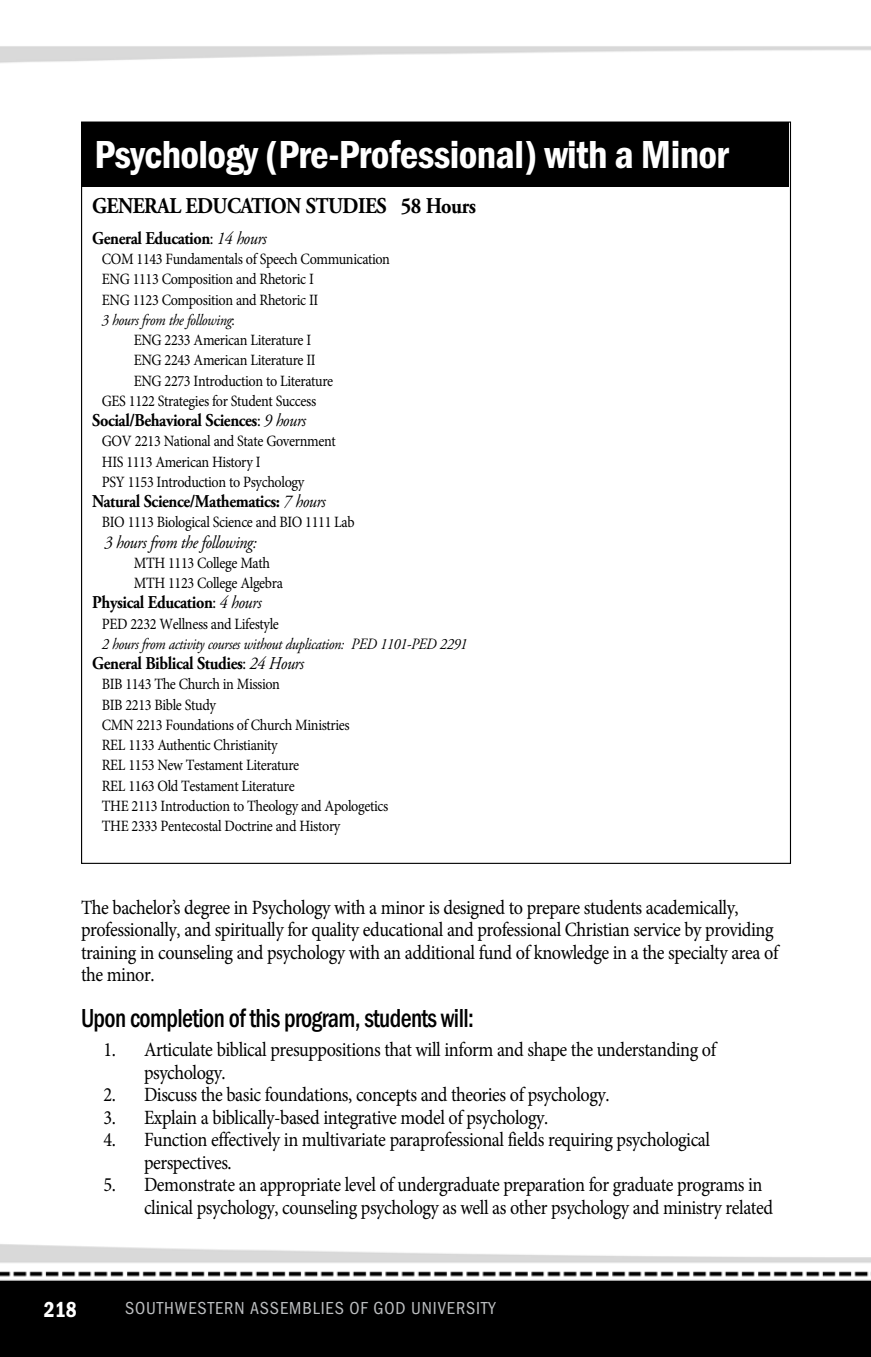
<style>
.page{position:relative;width:871px;height:1357px;background:#fff}
.page>*{position:absolute;margin:0;border:0;box-sizing:border-box;transform-origin:0 0}
.t1{font:40.5px "Franklin Gothic URW Con Dem";letter-spacing:-.015em;color:#fff}
.t2{font:500 27px "Franklin Gothic URW Con";letter-spacing:-.025em;color:#000;scale:.9 1}
.t3{font:700 22.5px "Adobe Garamond Pro";letter-spacing:-.025em;color:#000;scale:.9 1}
.t4{font:22.5px "Franklin Gothic URW Con Dem";color:#fff;scale:.95 1}
.t5{font:20.25px/22.5px "Minion Pro";letter-spacing:-.025em;color:#000;scale:.9 1}
.t6{font:700 18px "Adobe Garamond Pro";letter-spacing:-.025em;color:#000;scale:.9 1}
.t7{font:18px "Franklin Gothic URW Con Boo";letter-spacing:.05em;color:#bcbec0}
.t8{font:italic 18px "Adobe Garamond Pro";letter-spacing:-.025em;color:#000;scale:.9 1}
.t9{font:15.75px/20.2px "Minion Pro";letter-spacing:-.025em;color:#000;scale:.9 1}
.t10{font:italic 15.75px "Adobe Garamond Pro";letter-spacing:-.025em;color:#000;scale:.9 1}
.s1{font-family:"Minion Pro";font-weight:400}
.s2{font-weight:400;font-style:italic}
.s3{font-family:"Minion Pro";font-style:normal}
</style>
<div class="page">
<img style="left:0;top:46px;width:871px;height:1311px">
<div style="left:81px;top:123px;width:708px;height:64px;background:#000"></div>
<h1 class="t1" style="left:94px;top:128px;width:636px">Psychology (Pre-Professional) with a Minor</h1>
<p class="t3" style="left:92px;top:193px;width:428px">GENERAL EDUCATION STUDIES 58 Hours</p>
<p class="t6" style="left:92px;top:228px;width:195px">General Education<span class="s1">:</span> <span class="s2">14 hours</span></p>
<p class="t9" style="left:102px;top:249px;width:322px">COM 1143 Fundamentals of Speech Communication<br>ENG 1113 Composition and Rhetoric I<br>ENG 1123 Composition and Rhetoric II</p>
<p class="t10" style="left:102px;top:310px;width:149px">3 hours from the following<span class="s3">:</span></p>
<p class="t9" style="left:134px;top:330px;width:199px">ENG 2233 American Literature I</p>
<p class="t9" style="left:134px;top:350px;width:204px">ENG 2243 American Literature II</p>
<p class="t9" style="left:134px;top:370px;width:223px">ENG 2273 Introduction to Literature</p>
<p class="t9" style="left:102px;top:391px;width:240px">GES 1122 Strategies for Student Success</p>
<p class="t6" style="left:92px;top:410px;width:239px">Social/Behavioral Sciences<span class="s1">:</span> <span class="s2">9 hours</span></p>
<p class="t9" style="left:102px;top:431px;width:261px">GOV 2213 National and State Government<br>HIS 1113 American History I<br>PSY 1153 Introduction to Psychology</p>
<p class="t6" style="left:92px;top:491px;width:261px">Natural Science/Mathematics: <span class="s2">7 hours</span></p>
<p class="t9" style="left:102px;top:512px;width:282px">BIO 1113 Biological Science and BIO 1111 Lab</p>
<p class="t8" style="left:104px;top:531px;width:171px">3 hours from the following:</p>
<p class="t9" style="left:134px;top:553px;width:167px">MTH 1113 College Math<br>MTH 1123 College Algebra</p>
<p class="t6" style="left:92px;top:592px;width:190px">Physical Education<span class="s1">:</span> <span class="s2">4 hours</span></p>
<p class="t9" style="left:102px;top:613px;width:198px">PED 2232 Wellness and Lifestyle</p>
<p class="t10" style="left:102px;top:634px;width:407px">2 hours from activity courses without duplication: PED 1101-PED 2291</p>
<p class="t6" style="left:92px;top:653px;width:237px">General Biblical Studies<span class="s1">:</span> <span class="s2">24 Hours</span></p>
<p class="t9" style="left:102px;top:674px;width:320px">BIB 1143 The Church in Mission<br>BIB 2213 Bible Study<br>CMN 2213 Foundations of Church Ministries<br>REL 1133 Authentic Christianity<br>REL 1153 New Testament Literature<br>REL 1163 Old Testament Literature<br>THE 2113 Introduction to Theology and Apologetics THE 2333 Pentecostal Doctrine and History</p>
<p class="t5" style="left:81px;top:896px;width:776px">The bachelor’s degree in Psychology with a minor is designed to prepare students academically, professionally, and spiritually for quality educational and professional Christian service by providing training in counseling and psychology with an additional fund of knowledge in a the specialty area of the minor.</p>
<h2 class="t2" style="left:81px;top:1000px;width:438px">Upon completion of this program, students will:</h2>
<p class="t5" style="left:144px;top:1038px;width:637px;text-indent:-40px">1. Articulate biblical presuppositions that will inform and shape the understanding of psychology.</p>
<p class="t5" style="left:104px;top:1083px;width:564px">2. Discuss the basic foundations, concepts and theories of psychology.</p>
<p class="t5" style="left:104px;top:1106px;width:496px">3. Explain a biblically-based integrative model of psychology.</p>
<p class="t5" style="left:144px;top:1128px;width:630px;text-indent:-40px">4. Function effectively in multivariate paraprofessional fields requiring psychological perspectives.</p>
<p class="t5" style="left:144px;top:1173px;width:700px;text-indent:-40px">5. Demonstrate an appropriate level of undergraduate preparation for graduate programs in clinical psychology, counseling psychology as well as other psychology and ministry related</p>
<p class="t4" style="left:44px;top:1295px;width:36px">218</p>
<p class="t7" style="left:125px;top:1297px;width:372px">SOUTHWESTERN ASSEMBLIES OF GOD UNIVERSITY</p>
</div>
